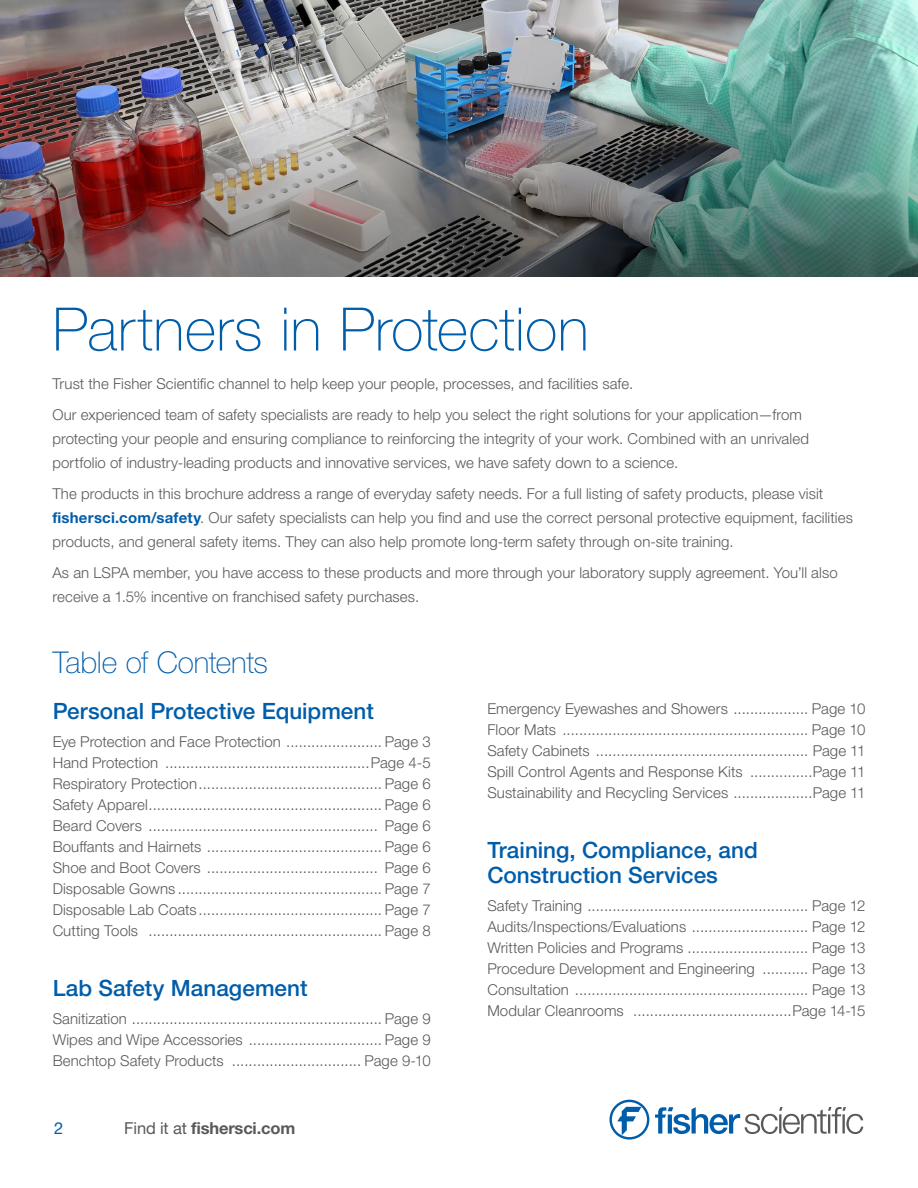
<style>
.page{position:relative;width:918px;height:1188px;background:#fff}
.page>*{position:absolute;margin:0;border:0;box-sizing:border-box;transform-origin:0 0}
.t1{font:100 60px "Helvetica Neue LTW1 G";letter-spacing:.005em;color:#005daa}
.t2{font:100 30px "Helvetica Neue LTW1 G";letter-spacing:-.01em;color:#005daa}
.t3{font:500 22.5px/25.5px "Helvetica Neue LTW1 G";color:#005daa}
.t4{font:700 16.5px "Helvetica Neue LTW1 G";letter-spacing:-.01em;color:#58595b}
.t5{font:16.5px "Helvetica Neue LTW1 G";color:#005daa}
.t6{font:300 15px/21px "Helvetica Neue LTW1 G";letter-spacing:.005em;color:#58595b}
.s1{font-weight:700;color:#005daa}
.s2{font-weight:400}
</style>
<div class="page">
<img style="left:0;top:0;width:918px;height:52px">
<svg style="left:609px;top:1100px;width:40px;height:40px"></svg>
<svg style="left:655px;top:1107px;width:208px;height:27px"></svg>
<img style="left:0;top:52px;width:918px;height:225px">
<h1 class="t1" style="left:52px;top:294px;width:538px">Partners in Protection</h1>
<p class="t6" style="left:52px;top:369px;width:751px;line-height:30.8px">Trust the Fisher Scientific channel to help keep your people, processes, and facilities safe.<br>Our experienced team of safety specialists are ready to help you select the right solutions for your application—from</p>
<p class="t6" style="left:52px;top:427px;width:758px;line-height:24px">protecting your people and ensuring compliance to reinforcing the integrity of your work. Combined with an unrivaled portfolio of industry-leading products and innovative services, we have safety down to a science.</p>
<p class="t6" style="left:52px;top:481px;width:802px;line-height:24px">The products in this brochure address a range of everyday safety needs. For a full listing of safety products, please visit <span class="s1">fishersci.com/safety</span>. Our safety specialists can help you find and use the correct personal protective equipment, facilities products, and general safety items. They can also help promote long-term safety through on-site training.</p>
<p class="t6" style="left:52px;top:560px;width:787px;line-height:24px">As an LSPA member, you have access to these products and more through your laboratory supply agreement. You’ll also receive a 1.5% incentive on franchised safety purchases.</p>
<h2 class="t2" style="left:53px;top:645px;width:217px">Table of Contents</h2>
<h3 class="t3" style="left:53px;top:698px;width:323px">Personal Protective Equipment</h3>
<p class="t6" style="left:53px;top:731px;width:379px;text-align:justify">Eye Protection and Face Protection ....................... Page 3<br>Hand Protection .................................................Page 4-5<br>Respiratory Protection............................................ Page 6<br>Safety Apparel........................................................ Page 6<br>Beard Covers ....................................................... Page 6<br>Bouffants and Hairnets .......................................... Page 6<br>Shoe and Boot Covers ......................................... Page 6<br>Disposable Gowns ................................................. Page 7<br>Disposable Lab Coats ............................................ Page 7<br>Cutting Tools ........................................................ Page 8</p>
<h3 class="t3" style="left:53px;top:975px;width:256px">Lab Safety Management</h3>
<p class="t6" style="left:53px;top:1008px;width:380px;text-align:justify">Sanitization ............................................................ Page 9<br>Wipes and Wipe Accessories ................................ Page 9<br>Benchtop Safety Products ............................... Page 9-10</p>
<p class="t5" style="left:54px;top:1118px;width:11px">2</p>
<p class="t4" style="left:124px;top:1118px;width:173px"><span class="s2">Find it at</span> fishersci.com</p>
<p class="t6" style="left:487px;top:698px;width:380px;text-align:justify">Emergency Eyewashes and Showers .................. Page 10<br>Floor Mats ........................................................... Page 10<br>Safety Cabinets ................................................... Page 11<br>Spill Control Agents and Response Kits ...............Page 11<br>Sustainability and Recycling Services ...................Page 11</p>
<h3 class="t3" style="left:487px;top:837px;width:272px">Training, Compliance, and<br>Construction Services</h3>
<p class="t6" style="left:487px;top:895px;width:380px;text-align:justify">Safety Training ..................................................... Page 12<br>Audits/Inspections/Evaluations ............................ Page 12<br>Written Policies and Programs ............................. Page 13<br>Procedure Development and Engineering ........... Page 13<br>Consultation ........................................................ Page 13<br>Modular Cleanrooms ......................................Page 14-15</p>
</div>
